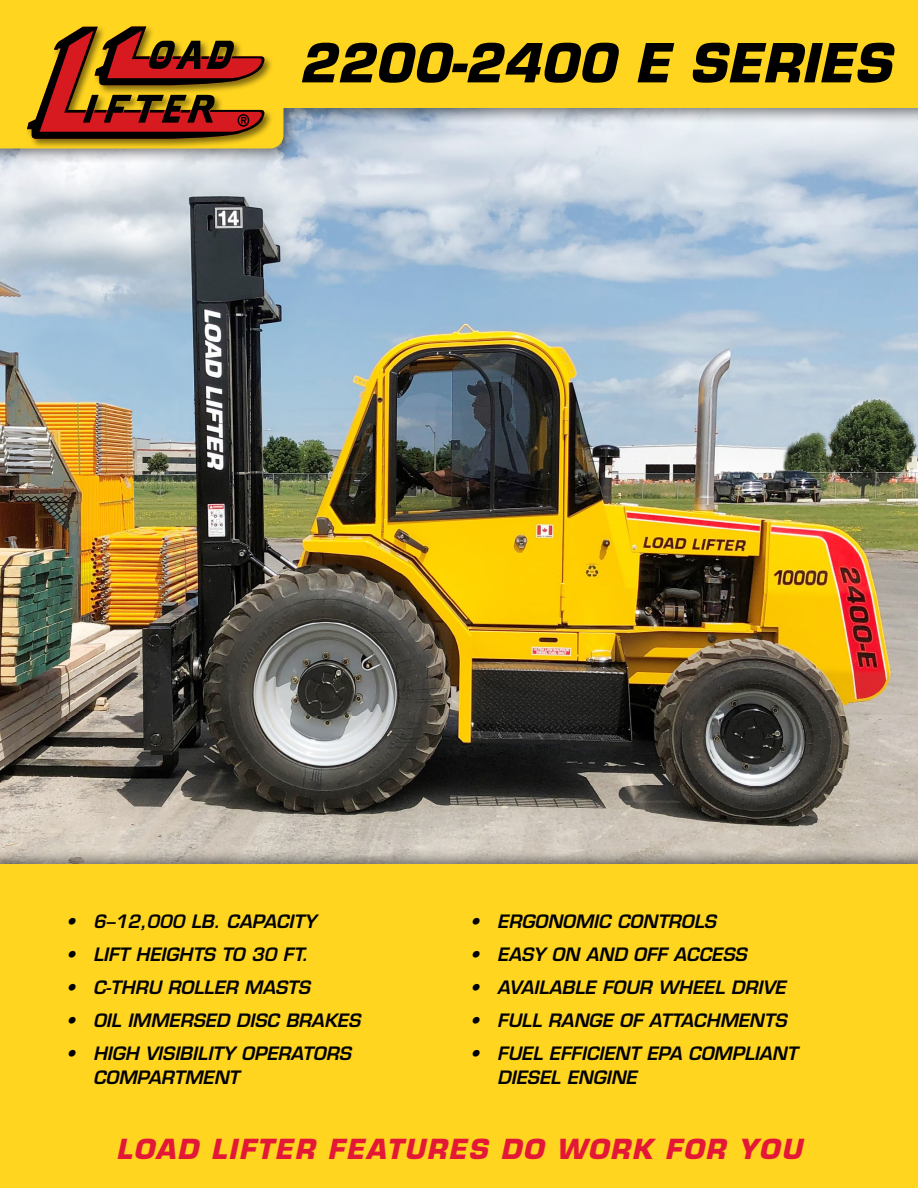
<style>
.page{position:relative;width:918px;height:1188px;background:#fff}
.page>*{position:absolute;margin:0;border:0;box-sizing:border-box;transform-origin:0 0}
.t1{font:italic 700 52.5px "Eurostile";color:#000}
.t2{font:italic 700 27px "Eurostile";letter-spacing:.06em;color:#e31837}
.t3{font:italic 600 18px/24px "Eurostile";color:#000}
</style>
<div class="page">
<img style="left:0;top:164px;width:918px;height:685px">
<div style="left:0;top:0;width:918px;height:164px;background:#000;opacity:.5"></div>
<svg style="left:0;top:0;width:918px;height:148px;background:#f2d44d"></svg>
<div style="left:0;top:849px;width:918px;height:339px;background:#000;opacity:.5"></div>
<div style="left:0;top:864px;width:918px;height:324px;background:#ffd520"></div>
<div style="left:25px;top:24px;width:249px;height:125px;background:#000;opacity:.5"></div>
<svg style="left:27px;top:27px;width:241px;height:112px;background:#9f5815"></svg>
<h1 class="t1" style="left:299px;top:31px;width:594px">2200-2400 E SERIES</h1>
<p class="t3" style="left:66px;top:909px;width:252px">• 6–12,000 LB. CAPACITY</p>
<p class="t3" style="left:66px;top:942px;width:244px">• LIFT HEIGHTS TO 30 FT.</p>
<p class="t3" style="left:66px;top:975px;width:245px">• C-THRU ROLLER MASTS</p>
<p class="t3" style="left:66px;top:1008px;width:296px">• OIL IMMERSED DISC BRAKES</p>
<p class="t3" style="left:93px;top:1041px;width:259px;text-indent:-27px">• HIGH VISIBILITY OPERATORS<br>COMPARTMENT</p>
<p class="t3" style="left:470px;top:909px;width:247px">• ERGONOMIC CONTROLS</p>
<p class="t3" style="left:470px;top:942px;width:278px">• EASY ON AND OFF ACCESS</p>
<p class="t3" style="left:470px;top:975px;width:317px">• AVAILABLE FOUR WHEEL DRIVE</p>
<p class="t3" style="left:470px;top:1008px;width:318px">• FULL RANGE OF ATTACHMENTS</p>
<p class="t3" style="left:497px;top:1041px;width:302px;text-indent:-27px">• FUEL EFFICIENT EPA COMPLIANT<br>DIESEL ENGINE</p>
<h2 class="t2" style="left:116px;top:1132px;width:687px">LOAD LIFTER FEATURES DO WORK FOR YOU</h2>
</div>
